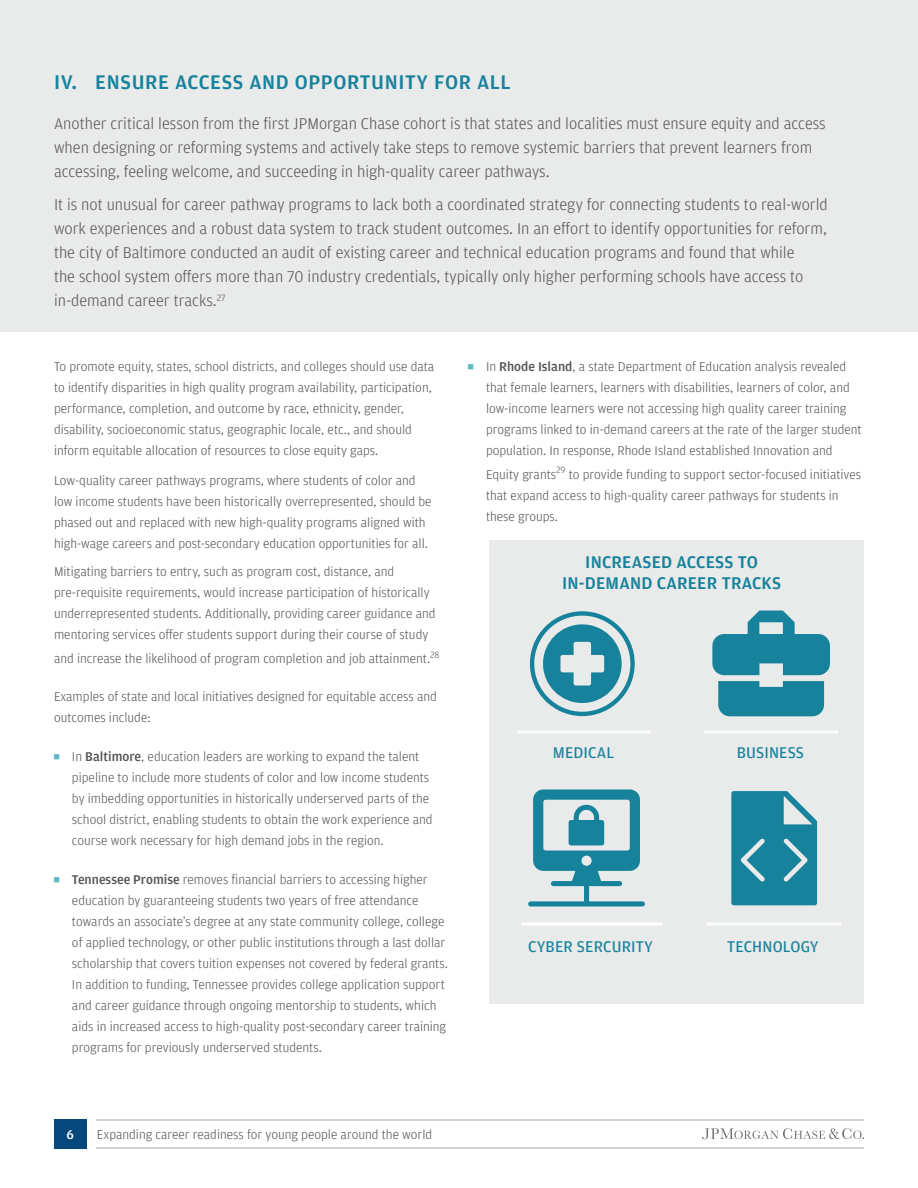
<style>
.page{position:relative;width:918px;height:1188px;background:#fff}
.page>*{position:absolute;margin:0;border:0;box-sizing:border-box;transform-origin:0 0}
.t1{font:500 21px "Amplitude";letter-spacing:.03em;color:#16829c}
.t2{font:500 18px/21.6px "Amplitude";letter-spacing:.01em;color:#16829c;text-align:center}
.t3{font:300 16.5px/24px "Amplitude";color:#565656}
.t4{font:16.5px "Amplitude";letter-spacing:.01em;color:#16829c}
.t5{font:300 13.5px/21px "Amplitude";color:#565656}
.t6{font:500 13.5px "Amplitude";color:#fff}
.s1{font-weight:500}
</style>
<div class="page">
<div style="left:490px;top:540px;width:374px;height:464px;background:#e9eaea"></div>
<div style="left:54px;top:1119px;width:32px;height:29px;background:#06477c"></div>
<svg style="left:702px;top:1128px;width:162px;height:11px"></svg>
<hr style="left:97px;top:1119px;width:767px;height:2px;background:#d3d4d5">
<hr style="left:97px;top:1147px;width:767px;height:1px;background:#d3d4d5">
<div style="left:0;top:0;width:918px;height:331px;background:#e9eaea"></div>
<svg style="left:530px;top:611px;width:105px;height:105px"></svg>
<svg style="left:712px;top:611px;width:118px;height:105px"></svg>
<svg style="left:528px;top:789px;width:117px;height:117px"></svg>
<svg style="left:731px;top:791px;width:86px;height:114px;background:#3591a7"></svg>
<div style="left:704px;top:731px;width:134px;height:3px;background:#29a1b6;border:2px solid #fff"></div>
<div style="left:517px;top:731px;width:134px;height:3px;background:#29a1b6;border:2px solid #fff"></div>
<hr style="left:707px;top:922px;width:134px;height:4px;background:#f5f7f7">
<div style="left:521px;top:923px;width:141px;height:3px;border:2px solid #fff"></div>
<h2 class="t1" style="left:54px;top:70px;width:458px">IV. ENSURE ACCESS AND OPPORTUNITY FOR ALL</h2>
<p class="t3" style="left:54px;top:112px;width:773px">Another critical lesson from the first JPMorgan Chase cohort is that states and localities must ensure equity and access when designing or reforming systems and actively take steps to remove systemic barriers that prevent learners from accessing, feeling welcome, and succeeding in high-quality career pathways.</p>
<p class="t3" style="left:54px;top:193px;width:775px">It is not unusual for career pathway programs to lack both a coordinated strategy for connecting students to real-world work experiences and a robust data system to track student outcomes. In an effort to identify opportunities for reform, the city of Baltimore conducted an audit of existing career and technical education programs and found that while<br>the school system offers more than 70 industry credentials, typically only higher performing schools have access to in-demand career tracks.<sup>27</sup></p>
<p class="t5" style="left:54px;top:356px;width:382px">To promote equity, states, school districts, and colleges should use data to identify disparities in high quality program availability, participation, performance, completion, and outcome by race, ethnicity, gender, disability, socioeconomic status, geographic locale, etc., and should inform equitable allocation of resources to close equity gaps.</p>
<p class="t5" style="left:54px;top:470px;width:379px">Low-quality career pathways programs, where students of color and low income students have been historically overrepresented, should be phased out and replaced with new high-quality programs aligned with high-wage careers and post-secondary education opportunities for all.</p>
<p class="t5" style="left:54px;top:562px;width:383px">Mitigating barriers to entry, such as program cost, distance, and pre-requisite requirements, would increase participation of historically underrepresented students. Additionally, providing career guidance and mentoring services offer students support during their course of study</p>
<p class="t5" style="left:54px;top:649px;width:387px">and increase the likelihood of program completion and job attainment.<sup>28</sup></p>
<p class="t5" style="left:54px;top:686px;width:384px">Examples of state and local initiatives designed for equitable access and outcomes include:</p>
<p class="t5" style="left:72px;top:746px;width:362px">In <span class="s1">Baltimore</span>, education leaders are working to expand the talent pipeline to include more students of color and low income students by imbedding opportunities in historically underserved parts of the school district, enabling students to obtain the work experience and course work necessary for high demand jobs in the region.</p>
<p class="t5" style="left:72px;top:869px;width:377px"><span class="s1">Tennessee Promise</span> removes financial barriers to accessing higher education by guaranteeing students two years of free attendance towards an associate’s degree at any state community college, college of applied technology, or other public institutions through a last dollar scholarship that covers tuition expenses not covered by federal grants.<br>In addition to funding, Tennessee provides college application support and career guidance through ongoing mentorship to students, which aids in increased access to high-quality post-secondary career training programs for previously underserved students.</p>
<p class="t6" style="left:66px;top:1127px;width:9px">6</p>
<p class="t5" style="left:97px;top:1124px;width:337px">Expanding career readiness for young people around the world</p>
<p class="t5" style="left:486px;top:356px;width:377px">In <span class="s1">Rhode Island</span>, a state Department of Education analysis revealed that female learners, learners with disabilities, learners of color, and low-income learners were not accessing high quality career training programs linked to in-demand careers at the rate of the larger student population. In response, Rhode Island established Innovation and</p>
<p class="t5" style="left:486px;top:464px;width:377px">Equity grants<sup>29</sup> to provide funding to support sector-focused initiatives that expand access to high-quality career pathways for students in these groups.</p>
<h3 class="t2" style="left:562px;top:551px;width:220px">INCREASED ACCESS TO<br>IN-DEMAND CAREER TRACKS</h3>
<p class="t4" style="left:553px;top:743px;width:63px">MEDICAL</p>
<p class="t4" style="left:737px;top:743px;width:69px">BUSINESS</p>
<p class="t4" style="left:528px;top:938px;width:126px">CYBER SERCURITY</p>
<p class="t4" style="left:727px;top:938px;width:93px">TECHNOLOGY</p>
</div>
